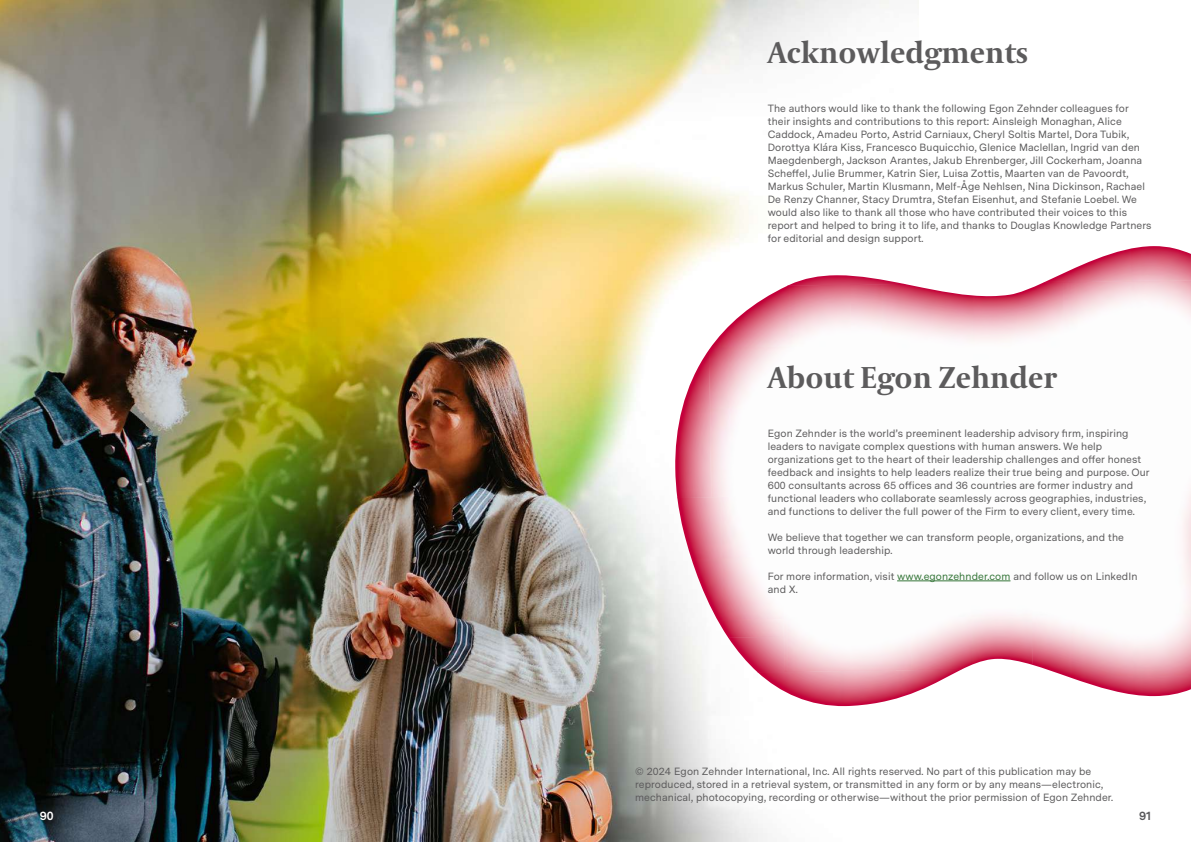
<style>
.page{position:relative;width:1191px;height:842px;background:#fff}
.page>*{position:absolute;margin:0;border:0;box-sizing:border-box;transform-origin:0 0}
.t1{font:700 30px "Coranto 2";color:#5c5b5c}
.t2{font:700 12px "Messina Sans";color:#fff}
.t3{font:700 12px "Messina Sans";color:#58585a}
.t4{font:10.5px/13px "Messina Sans";letter-spacing:.01em;color:#5c5b5c}
.s1{color:#357639}
</style>
<div class="page">
<img style="left:0;top:0;width:918px;height:842px">
<svg style="left:665px;top:234px;width:492px;height:511px"></svg>
<img style="left:1065px;top:283px;width:126px;height:208px">
<img style="left:1043px;top:246px;width:148px;height:37px">
<img style="left:1030px;top:491px;width:161px;height:205px">
<img style="left:853px;top:282px;width:212px;height:214px">
<img style="left:784px;top:493px;width:248px;height:179px">
<img style="left:757px;top:669px;width:204px;height:37px">
<img style="left:787px;top:275px;width:119px;height:11px">
<img style="left:709px;top:285px;width:144px;height:213px">
<img style="left:677px;top:496px;width:107px;height:142px">
<img style="left:728px;top:637px;width:56px;height:35px">
<img style="left:675px;top:349px;width:36px;height:149px">
<hr style="left:897px;top:581px;width:113px;height:1px;background:#357639">
<h1 class="t1" style="left:767px;top:34px;width:262px">Acknowledgments</h1>
<p class="t4" style="left:767px;top:102px;width:385px">The authors would like to thank the following Egon Zehnder colleagues for their insights and contributions to this report: Ainsleigh Monaghan, Alice Caddock, Amadeu Porto, Astrid Carniaux, Cheryl Soltis Martel, Dora Tubik, Dorottya Klára Kiss, Francesco Buquicchio, Glenice Maclellan, Ingrid van den Maegdenbergh, Jackson Arantes, Jakub Ehrenberger, Jill Cockerham, Joanna Scheffel, Julie Brummer, Katrin Sier, Luisa Zottis, Maarten van de Pavoordt, Markus Schuler, Martin Klusmann, Melf-Åge Nehlsen, Nina Dickinson, Rachael De Renzy Channer, Stacy Drumtra, Stefan Eisenhut, and Stefanie Loebel. We would also like to thank all those who have contributed their voices to this report and helped to bring it to life, and thanks to Douglas Knowledge Partners for editorial and design support.</p>
<h1 class="t1" style="left:767px;top:359px;width:291px">About Egon Zehnder</h1>
<p class="t4" style="left:767px;top:427px;width:383px">Egon Zehnder is the world’s preeminent leadership advisory firm, inspiring leaders to navigate complex questions with human answers. We help organizations get to the heart of their leadership challenges and offer honest feedback and insights to help leaders realize their true being and purpose. Our 600 consultants across 65 offices and 36 countries are former industry and functional leaders who collaborate seamlessly across geographies, industries, and functions to deliver the full power of the Firm to every client, every time.</p>
<p class="t4" style="left:767px;top:531px;width:358px">We believe that together we can transform people, organizations, and the world through leadership.</p>
<p class="t4" style="left:767px;top:570px;width:371px">For more information, visit <span class="s1">www.egonzehnder.com</span> and follow us on LinkedIn and X.</p>
<p class="t4" style="left:635px;top:765px;width:479px">© 2024 Egon Zehnder International, Inc. All rights reserved. No part of this publication may be reproduced, stored in a retrieval system, or transmitted in any form or by any means—electronic, mechanical, photocopying, recording or otherwise—without the prior permission of Egon Zehnder.</p>
<p class="t2" style="left:40px;top:809px;width:15px">90</p>
<p class="t3" style="left:1139px;top:809px;width:14px">91</p>
</div>
